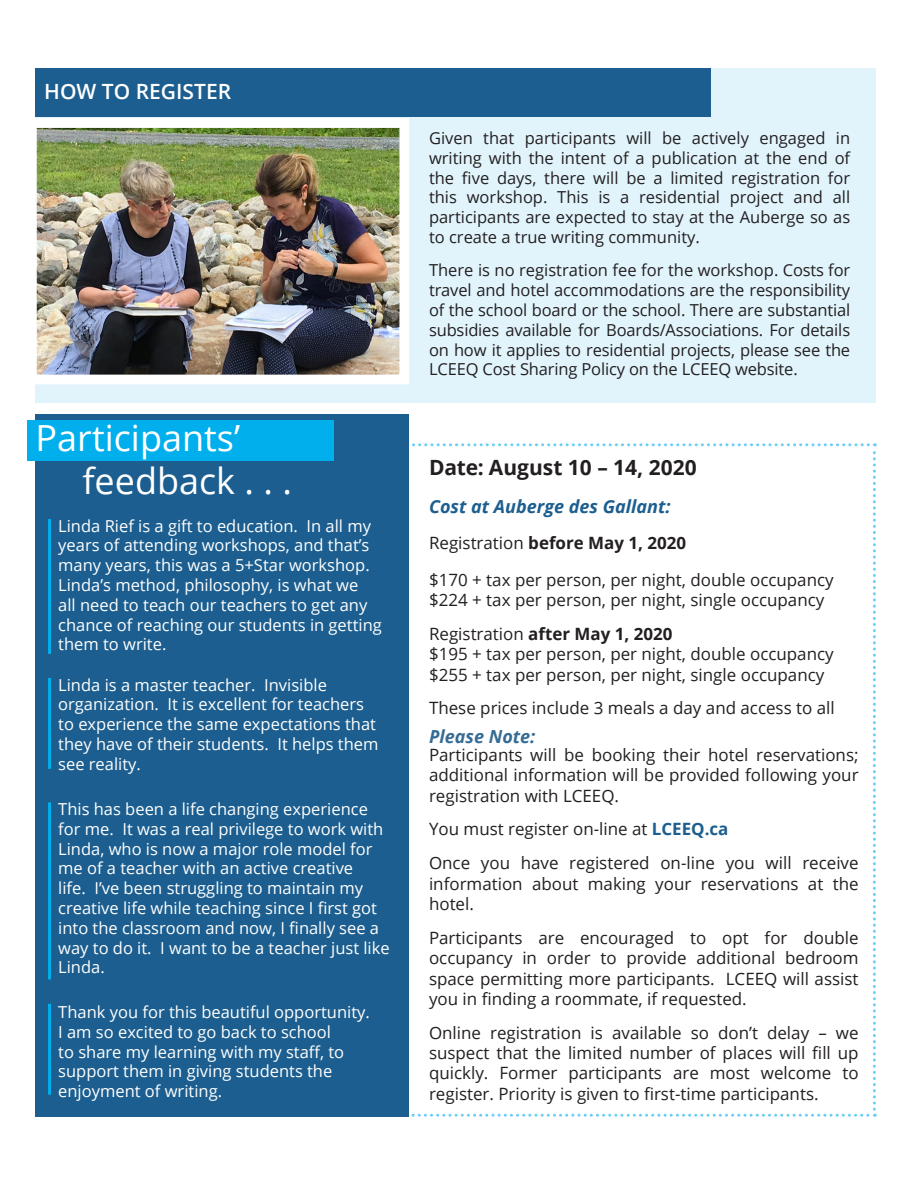
<style>
.page{position:relative;width:918px;height:1188px;background:#fff}
.page>*{position:absolute;margin:0;border:0;box-sizing:border-box;transform-origin:0 0}
.t1{font:36px "Open Sans";color:#fff}
.Registration{font:700 21px "Open Sans";color:#231f20}
.t2{font:600 21px "Open Sans";color:#fff}
.Registration-2{font:italic 700 18px "Open Sans";color:#1c5e8f}
.t3{font:italic 700 18px "Open Sans";color:#356c95}
.Registration-3{font:16.95px/20.4px "Open Sans";color:#231f20;text-align:justify}
.Registration-4{font:700 16.95px "Open Sans";color:#231f20}
.Quoter{font:16.5px/19.8px "Open Sans";color:#fff}
.Registration-5{font:16.5px/19.8px "Open Sans";letter-spacing:-.005em;color:#231f20;text-align:justify}
.s1{font-weight:400}
.s2{font-weight:700;color:#1c5e8f}
</style>
<div class="page">
<svg style="left:411px;top:443px;width:465px;height:674px"></svg>
<div style="left:36px;top:414px;width:373px;height:703px;background:#1c5e8f"></div>
<div style="left:27px;top:421px;width:307px;height:40px;background:#00afec"></div>
<div style="left:36px;top:68px;width:840px;height:335px;background:#e1f4fc"></div>
<img style="left:38px;top:129px;width:360px;height:244px">
<div style="left:27px;top:118px;width:382px;height:266px;border:10px solid #fff"></div>
<div style="left:36px;top:68px;width:675px;height:49px;background:#1c5e8f"></div>
<hr style="left:48px;top:802px;width:3px;height:177px;background:#00afec">
<hr style="left:48px;top:1004px;width:3px;height:91px;background:#00afec">
<hr style="left:48px;top:519px;width:3px;height:135px;background:#00afec">
<hr style="left:48px;top:678px;width:3px;height:91px;background:#00afec">
<p class="t2" style="left:44px;top:77px;width:188px">HOW TO REGISTER</p>
<p class="t1" style="left:36px;top:413px;width:206px">Participants’</p>
<p class="t1" style="left:82px;top:457px;width:211px">feedback . . .</p>
<p class="Quoter" style="left:58px;top:515px;width:325px">Linda Rief is a gift to education. In all my years of attending workshops, and that’s many years, this was a 5+Star workshop.<br>Linda’s method, philosophy, is what we<br>all need to teach our teachers to get any chance of reaching our students in getting them to write.</p>
<p class="Quoter" style="left:58px;top:674px;width:322px">Linda is a master teacher. Invisible organization. It is excellent for teachers to experience the same expectations that they have of their students. It helps them see reality.</p>
<p class="Quoter" style="left:58px;top:799px;width:333px">This has been a life changing experience for me. It was a real privilege to work with Linda, who is now a major role model for me of a teacher with an active creative<br>life. I’ve been struggling to maintain my creative life while teaching since I first got into the classroom and now, I finally see a way to do it. I want to be a teacher just like Linda.</p>
<p class="Quoter" style="left:58px;top:1002px;width:313px">Thank you for this beautiful opportunity.<br>I am so excited to go back to school<br>to share my learning with my staff, to support them in giving students the enjoyment of writing.</p>
<p class="Registration-5" style="left:429px;top:128px;width:423px">Given that participants will be actively engaged in writing with the intent of a publication at the end of the five days, there will be a limited registration for this workshop. This is a residential project and all participants are expected to stay at the Auberge so as to create a true writing community.</p>
<p class="Registration-5" style="left:429px;top:260px;width:423px">There is no registration fee for the workshop. Costs for travel and hotel accommodations are the responsibility of the school board or the school. There are substantial subsidies available for Boards/Associations. For details on how it applies to residential projects, please see the LCEEQ Cost Sharing Policy on the LCEEQ website.</p>
<p class="Registration" style="left:429px;top:452px;width:269px">Date: August 10 – 14, 2020</p>
<p class="Registration-2" style="left:429px;top:493px;width:243px">Cost at Auberge des Gallant:</p>
<p class="Registration-4" style="left:429px;top:531px;width:259px"><span class="s1">Registration</span> before May 1, 2020</p>
<p class="Registration-3" style="left:429px;top:569px;width:406px">$170 + tax per person, per night, double occupancy</p>
<p class="Registration-3" style="left:429px;top:589px;width:397px">$224 + tax per person, per night, single occupancy</p>
<p class="Registration-4" style="left:429px;top:622px;width:245px"><span class="s1">Registration</span> after May 1, 2020</p>
<p class="Registration-3" style="left:429px;top:643px;width:406px">$195 + tax per person, per night, double occupancy</p>
<p class="Registration-3" style="left:429px;top:664px;width:397px">$255 + tax per person, per night, single occupancy</p>
<p class="Registration-3" style="left:429px;top:698px;width:407px">These prices include 3 meals a day and access to all</p>
<p class="t3" style="left:429px;top:724px;width:108px">Please Note:</p>
<p class="Registration-3" style="left:429px;top:744px;width:431px">Participants will be booking their hotel reservations; additional information will be provided following your registration with LCEEQ.</p>
<p class="Registration-3" style="left:429px;top:819px;width:301px">You must register on-line at <span class="s2">LCEEQ.ca</span></p>
<p class="Registration-3" style="left:429px;top:853px;width:431px">Once you have registered on-line you will receive information about making your reservations at the hotel.</p>
<p class="Registration-3" style="left:429px;top:927px;width:431px">Participants are encouraged to opt for double occupancy in order to provide additional bedroom space permitting more participants. LCEEQ will assist you in finding a roommate, if requested.</p>
<p class="Registration-3" style="left:429px;top:1022px;width:431px">Online registration is available so don’t delay – we suspect that the limited number of places will fill up quickly. Former participants are most welcome to register. Priority is given to first-time participants.</p>
</div>
